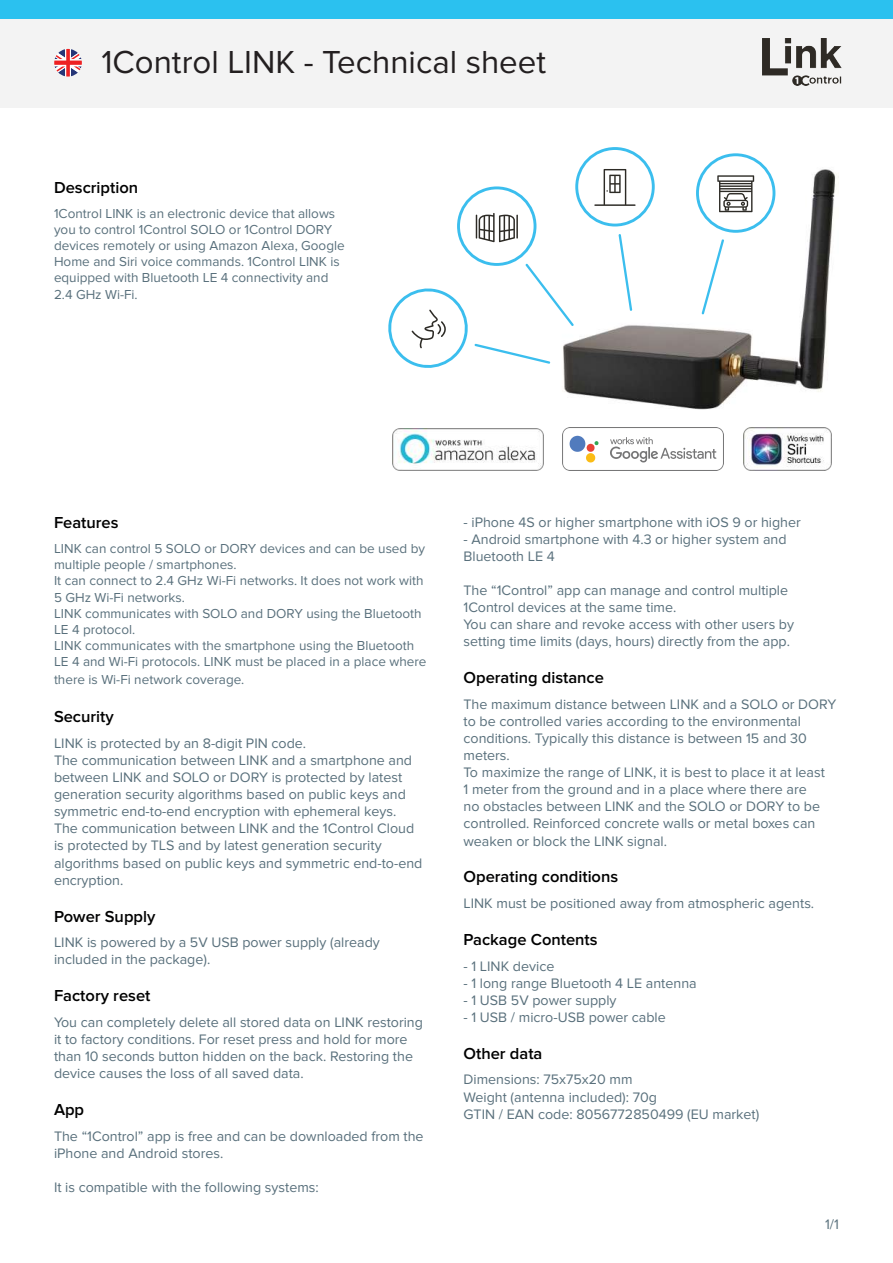
<style>
.page{position:relative;width:893px;height:1263px;background:#fff}
.page>*{position:absolute;margin:0;border:0;box-sizing:border-box;transform-origin:0 0}
.t1{font:33px "Proxima Nova";color:#231f20}
.t2{font:600 16.5px "Proxima Nova";color:#000001}
.t3{font:14.25px/17.1px "Proxima Nova";color:#59707c}
.t4{font:13.5px/16.4px "Proxima Nova";color:#59707c}
</style>
<div class="page">
<div style="left:0;top:0;width:893px;height:108px;background:#f3f3f3"></div>
<div style="left:0;top:0;width:893px;height:18px;background:#2bc1ef"></div>
<svg style="left:54px;top:49px;width:28px;height:28px"></svg>
<img style="left:763px;top:39px;width:79px;height:47px">
<img style="left:563px;top:169px;width:276px;height:241px">
<svg style="left:696px;top:153px;width:79px;height:80px"></svg>
<svg style="left:702px;top:239px;width:22px;height:75px"></svg>
<svg style="left:388px;top:147px;width:267px;height:226px"></svg>
<img style="left:563px;top:428px;width:161px;height:43px">
<img style="left:743px;top:428px;width:88px;height:43px">
<img style="left:393px;top:428px;width:150px;height:43px">
<h1 class="t1" style="left:101px;top:43px;width:446px">1Control LINK - Technical sheet</h1>
<p class="t2" style="left:54px;top:178px;width:86px">Description</p>
<p class="t4" style="left:54px;top:205px;width:292px">1Control LINK is an electronic device that allows you to control 1Control SOLO or 1Control DORY devices remotely or using Amazon Alexa, Google Home and Siri voice commands. 1Control LINK is equipped with Bluetooth LE 4 connectivity and 2.4 GHz Wi-Fi.</p>
<p class="t2" style="left:54px;top:513px;width:66px">Features</p>
<p class="t4" style="left:54px;top:540px;width:374px">LINK can control 5 SOLO or DORY devices and can be used by multiple people / smartphones.<br>It can connect to 2.4 GHz Wi-Fi networks. It does not work with 5 GHz Wi-Fi networks.<br>LINK communicates with SOLO and DORY using the Bluetooth LE 4 protocol.<br>LINK communicates with the smartphone using the Bluetooth LE 4 and Wi-Fi protocols. LINK must be placed in a place where there is Wi-Fi network coverage.</p>
<p class="t2" style="left:54px;top:707px;width:61px">Security</p>
<p class="t3" style="left:54px;top:735px;width:370px">LINK is protected by an 8-digit PIN code.<br>The communication between LINK and a smartphone and between LINK and SOLO or DORY is protected by latest generation security algorithms based on public keys and symmetric end-to-end encryption with ephemeral keys.<br>The communication between LINK and the 1Control Cloud is protected by TLS and by latest generation security algorithms based on public keys and symmetric end-to-end encryption.</p>
<p class="t2" style="left:54px;top:906px;width:103px">Power Supply</p>
<p class="t3" style="left:54px;top:934px;width:327px">LINK is powered by a 5V USB power supply (already included in the package).</p>
<p class="t2" style="left:54px;top:986px;width:98px">Factory reset</p>
<p class="t3" style="left:54px;top:1014px;width:370px">You can completely delete all stored data on LINK restoring it to factory conditions. For reset press and hold for more than 10 seconds button hidden on the back. Restoring the device causes the loss of all saved data.</p>
<p class="t2" style="left:54px;top:1100px;width:32px">App</p>
<p class="t3" style="left:54px;top:1127px;width:371px">The “1Control” app is free and can be downloaded from the iPhone and Android stores.</p>
<p class="t3" style="left:54px;top:1179px;width:266px">It is compatible with the following systems:</p>
<p class="t3" style="left:463px;top:513px;width:339px">- iPhone 4S or higher smartphone with iOS 9 or higher</p>
<p class="t3" style="left:463px;top:530px;width:325px">- Android smartphone with 4.3 or higher system and<br>Bluetooth LE 4</p>
<p class="t3" style="left:463px;top:582px;width:332px">The “1Control” app can manage and control multiple 1Control devices at the same time.<br>You can share and revoke access with other users by setting time limits (days, hours) directly from the app.</p>
<p class="t2" style="left:463px;top:668px;width:142px">Operating distance</p>
<p class="t3" style="left:463px;top:696px;width:374px">The maximum distance between LINK and a SOLO or DORY to be controlled varies according to the environmental conditions. Typically this distance is between 15 and 30 meters.<br>To maximize the range of LINK, it is best to place it at least<br>1 meter from the ground and in a place where there are<br>no obstacles between LINK and the SOLO or DORY to be controlled. Reinforced concrete walls or metal boxes can weaken or block the LINK signal.</p>
<p class="t2" style="left:463px;top:867px;width:156px">Operating conditions</p>
<p class="t3" style="left:463px;top:895px;width:352px">LINK must be positioned away from atmospheric agents.</p>
<p class="t2" style="left:463px;top:930px;width:136px">Package Contents</p>
<p class="t3" style="left:463px;top:957px;width:92px">- 1 LINK device</p>
<p class="t3" style="left:463px;top:974px;width:235px">- 1 long range Bluetooth 4 LE antenna</p>
<p class="t3" style="left:463px;top:992px;width:155px">- 1 USB 5V power supply</p>
<p class="t3" style="left:463px;top:1009px;width:204px">- 1 USB / micro-USB power cable</p>
<p class="t2" style="left:463px;top:1044px;width:80px">Other data</p>
<p class="t3" style="left:463px;top:1071px;width:297px">Dimensions: 75x75x20 mm<br>Weight (antenna included): 70g<br>GTIN / EAN code: 8056772850499 (EU market)</p>
<p class="t3" style="left:825px;top:1216px;width:15px">1/1</p>
</div>
